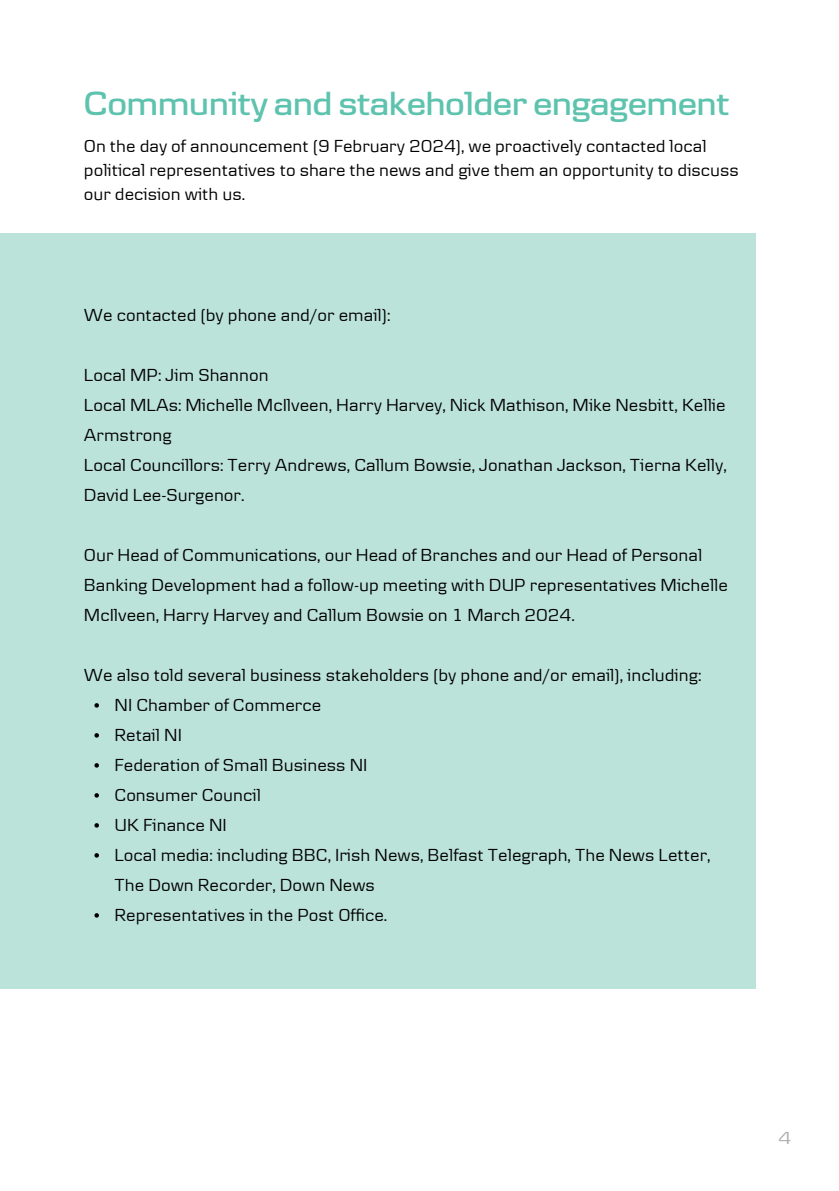
<style>
.page{position:relative;width:839px;height:1191px;background:#fff}
.page>*{position:absolute;margin:0;border:0;box-sizing:border-box;transform-origin:0 0}
.t1{font:600 35px "Danske Headline";color:#5ec3ae}
.t2{font:18px/30px "Danske Text";color:#000}
.t3{font:18px "Danske Headline";color:#abafb2}
</style>
<div class="page">
<div style="left:0;top:233px;width:755px;height:755px;background:#bce3d9"></div>
<svg style="left:94px;top:703px;width:5px;height:5px"></svg>
<svg style="left:94px;top:733px;width:5px;height:5px"></svg>
<svg style="left:94px;top:763px;width:5px;height:5px"></svg>
<svg style="left:94px;top:793px;width:5px;height:5px"></svg>
<svg style="left:94px;top:823px;width:5px;height:5px"></svg>
<svg style="left:94px;top:853px;width:5px;height:5px"></svg>
<svg style="left:94px;top:913px;width:5px;height:5px"></svg>
<h1 class="t1" style="left:84px;top:85px;width:647px">Community and stakeholder engagement</h1>
<p class="t2" style="left:84px;top:134px;width:656px;line-height:24px">On the day of announcement (9 February 2024), we proactively contacted local political representatives to share the news and give them an opportunity to discuss our decision with us.</p>
<p class="t2" style="left:84px;top:300px;width:308px">We contacted (by phone and/or email):</p>
<p class="t2" style="left:84px;top:360px;width:186px">Local MP: Jim Shannon</p>
<p class="t2" style="left:84px;top:390px;width:643px">Local MLAs: Michelle McIlveen, Harry Harvey, Nick Mathison, Mike Nesbitt, Kellie<br>Armstrong</p>
<p class="t2" style="left:84px;top:450px;width:644px">Local Councillors: Terry Andrews, Callum Bowsie, Jonathan Jackson, Tierna Kelly,<br>David Lee-Surgenor.</p>
<p class="t2" style="left:84px;top:540px;width:645px">Our Head of Communications, our Head of Branches and our Head of Personal<br>Banking Development had a follow-up meeting with DUP representatives Michelle<br>McIlveen, Harry Harvey and Callum Bowsie on 1 March 2024.</p>
<p class="t2" style="left:84px;top:660px;width:619px">We also told several business stakeholders (by phone and/or email), including:</p>
<p class="t2" style="left:114px;top:690px;width:208px">NI Chamber of Commerce</p>
<p class="t2" style="left:114px;top:720px;width:69px">Retail NI</p>
<p class="t2" style="left:114px;top:750px;width:254px">Federation of Small Business NI</p>
<p class="t2" style="left:114px;top:780px;width:148px">Consumer Council</p>
<p class="t2" style="left:114px;top:810px;width:114px">UK Finance NI</p>
<p class="t2" style="left:114px;top:840px;width:597px">Local media: including BBC, Irish News, Belfast Telegraph, The News Letter,<br>The Down Recorder, Down News</p>
<p class="t2" style="left:114px;top:900px;width:274px">Representatives in the Post Office.</p>
<p class="t3" style="left:778px;top:1129px;width:14px">4</p>
</div>
